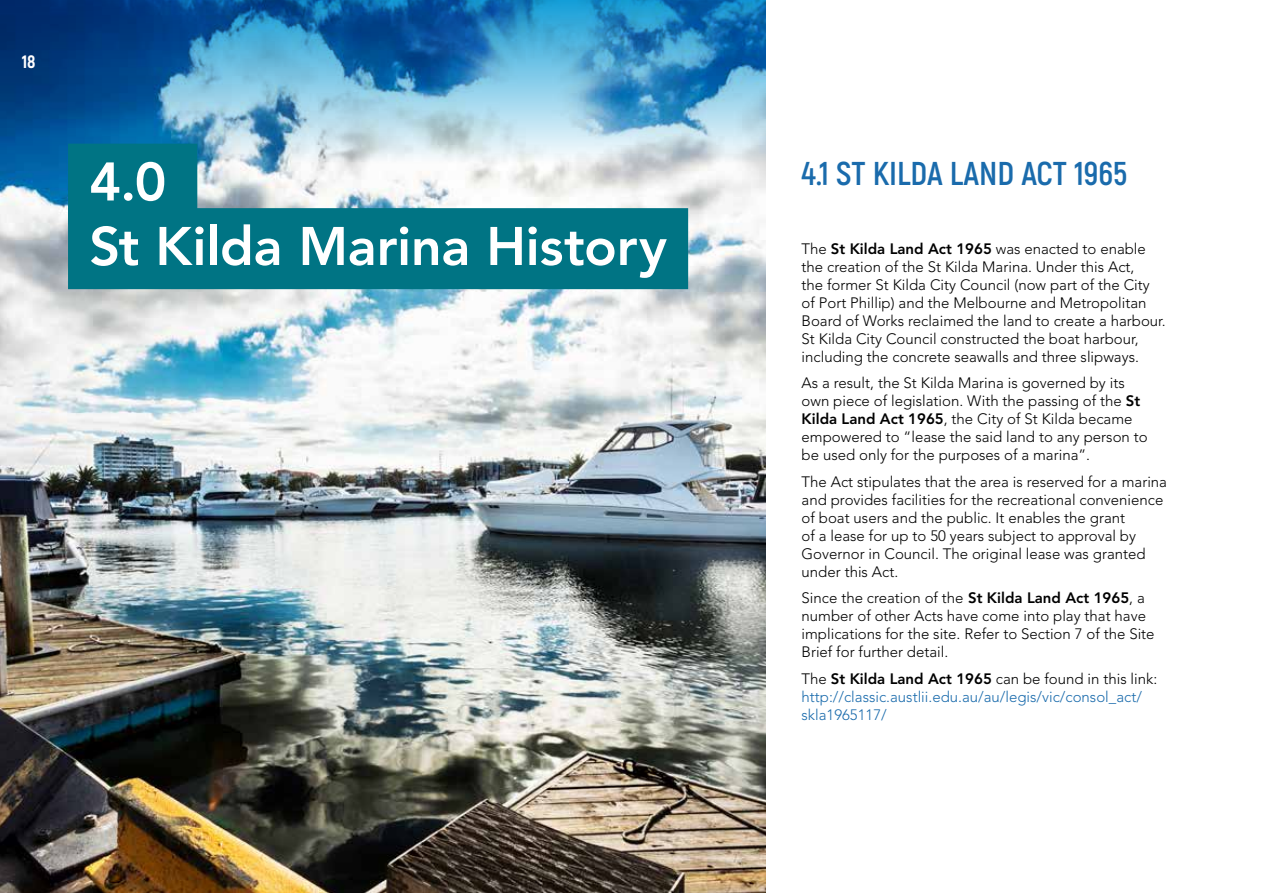
<style>
.page{position:relative;width:1263px;height:893px;background:#fff}
.page>*{position:absolute;margin:0;border:0;box-sizing:border-box;transform-origin:0 0}
.t1{font:800 53.7px/64.5px "Avenir LT Std";letter-spacing:-.005em;color:#fff}
.t2{font:700 33px "Akrobat";color:#1a6bac}
.t3{font:800 18px "Akrobat";color:#fff}
.t4{font:300 15px/18px "Avenir LT Std";color:#000}
.t5{font:300 15px/18px "Avenir LT Std";color:#1a6bac}
.s1{font-weight:800}
.s2{color:#000}
.s3{font-weight:800;color:#000}
</style>
<div class="page">
<img style="left:0;top:164px;width:765px;height:729px">
<img style="left:0;top:0;width:765px;height:164px">
<div style="left:68px;top:144px;width:129px;height:81px;background:#007484"></div>
<div style="left:68px;top:208px;width:620px;height:81px;background:#007484"></div>
<p class="t3" style="left:22px;top:50px;width:15px">18</p>
<h1 class="t1" style="left:89px;top:150px;width:579px">4.0<br>St Kilda Marina History</h1>
<h2 class="t2" style="left:801px;top:153px;width:327px">4.1 ST KILDA LAND ACT 1965</h2>
<p class="t4" style="left:801px;top:240px;width:366px">The <span class="s1">St Kilda Land Act 1965</span> was enacted to enable the creation of the St Kilda Marina. Under this Act,<br>the former St Kilda City Council (now part of the City of Port Phillip) and the Melbourne and Metropolitan Board of Works reclaimed the land to create a harbour.<br>St Kilda City Council constructed the boat harbour, including the concrete seawalls and three slipways.</p>
<p class="t4" style="left:801px;top:374px;width:348px">As a result, the St Kilda Marina is governed by its own piece of legislation. With the passing of the <span class="s1">St Kilda Land Act 1965</span>, the City of St Kilda became empowered to “lease the said land to any person to be used only for the purposes of a marina”.</p>
<p class="t4" style="left:801px;top:473px;width:367px">The Act stipulates that the area is reserved for a marina and provides facilities for the recreational convenience of boat users and the public. It enables the grant<br>of a lease for up to 50 years subject to approval by Governor in Council. The original lease was granted under this Act.</p>
<p class="t4" style="left:801px;top:589px;width:354px">Since the creation of the <span class="s1">St Kilda Land Act 1965</span>, a number of other Acts have come into play that have implications for the site. Refer to Section 7 of the Site Brief for further detail.</p>
<p class="t5" style="left:801px;top:670px;width:357px"><span class="s2">The</span> <span class="s3">St Kilda Land Act 1965</span> <span class="s2">can be found in this link: </span>http://classic.austlii.edu.au/au/legis/vic/consol_act/ skla1965117/</p>
</div>
